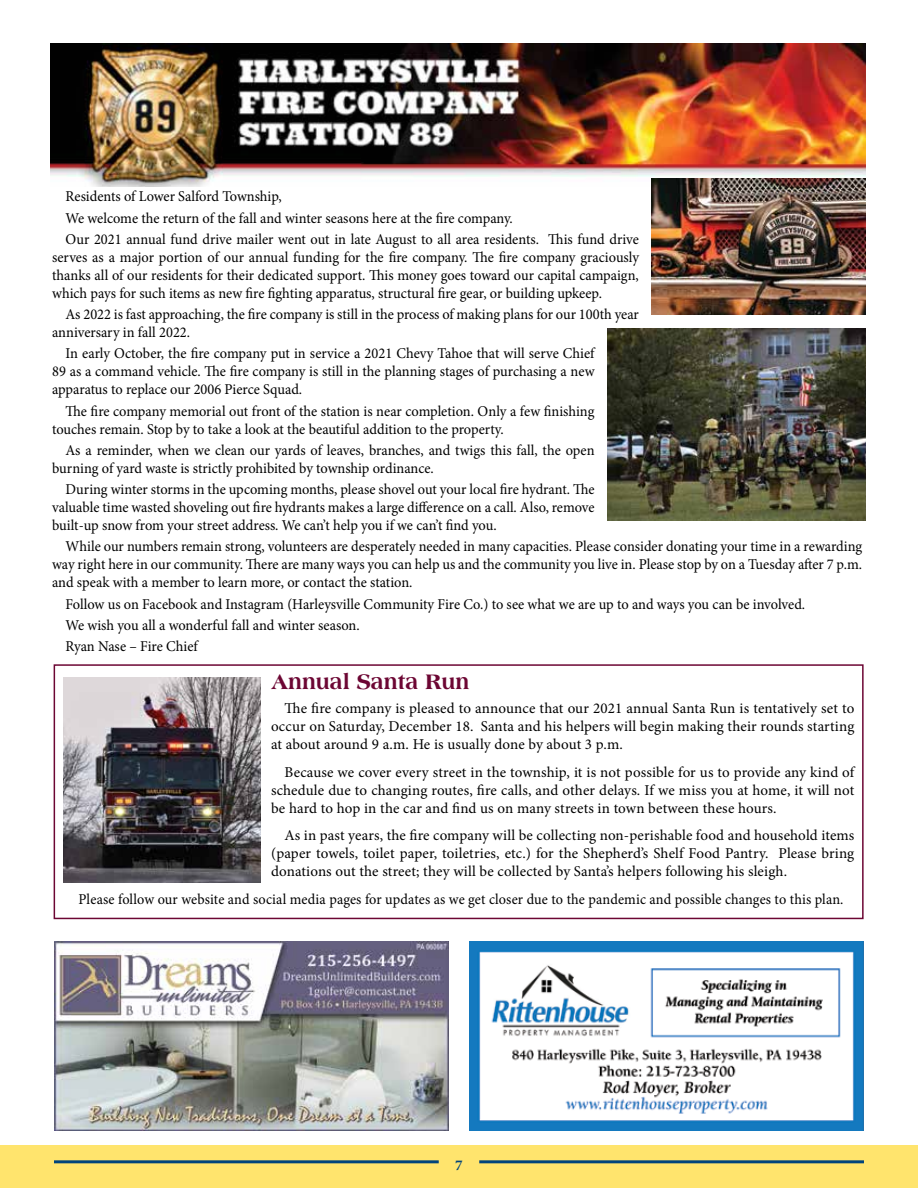
<style>
.page{position:relative;width:918px;height:1188px;background:#fff}
.page>*{position:absolute;margin:0;border:0;box-sizing:border-box;transform-origin:0 0}
.t1{font:800 22.5px "Americana";color:#6c0633;scale:.93 1}
.t2{font:15px/18px "Minion Pro";color:#000;scale:.96 1}
.t3{font:15px/18px "Minion Pro";color:#000;text-align:justify}
.t4{font:15px "Minion Pro";color:#000;scale:.95 1}
.t5{font:700 15px "Minion Pro";color:#00447c}
</style>
<div class="page">
<div style="left:0;top:1145px;width:918px;height:43px;background:#ffe46d"></div>
<hr style="left:54px;top:1160px;width:385px;height:3px;background:#00447c">
<hr style="left:479px;top:1160px;width:385px;height:3px;background:#00447c">
<img style="left:51px;top:44px;width:814px;height:142px">
<img style="left:608px;top:329px;width:257px;height:192px">
<div style="left:54px;top:664px;width:810px;height:255px;border:2px solid #6c0633"></div>
<img style="left:64px;top:677px;width:196px;height:205px">
<img style="left:470px;top:942px;width:394px;height:189px">
<img style="left:54px;top:942px;width:394px;height:189px">
<img style="left:652px;top:178px;width:213px;height:136px">
<p class="t2" style="left:66px;top:186px;width:599px;line-height:21.3px">Residents of Lower Salford Township,<br>We welcome the return of the fall and winter seasons here at the fire company.<br>Our 2021 annual fund drive mailer went out in late August to all area residents. This fund drive</p>
<p class="t2" style="left:52px;top:248px;width:613px;text-align:justify">serves as a major portion of our annual funding for the fire company. The fire company graciously thanks all of our residents for their dedicated support. This money goes toward our capital campaign, which pays for such items as new fire fighting apparatus, structural fire gear, or building upkeep.</p>
<p class="t2" style="left:52px;top:305px;width:613px;text-indent:13px">As 2022 is fast approaching, the fire company is still in the process of making plans for our 100th year anniversary in fall 2022.</p>
<p class="t2" style="left:52px;top:345px;width:567px;text-align:justify;text-indent:13px">In early October, the fire company put in service a 2021 Chevy Tahoe that will serve Chief 89 as a command vehicle. The fire company is still in the planning stages of purchasing a new apparatus to replace our 2006 Pierce Squad.</p>
<p class="t2" style="left:52px;top:402px;width:566px;text-indent:13px">The fire company memorial out front of the station is near completion. Only a few finishing touches remain. Stop by to take a look at the beautiful addition to the property.</p>
<p class="t2" style="left:52px;top:441px;width:567px;text-indent:13px">As a reminder, when we clean our yards of leaves, branches, and twigs this fall, the open burning of yard waste is strictly prohibited by township ordinance.</p>
<p class="t2" style="left:52px;top:480px;width:567px;text-align:justify;text-indent:13px">During winter storms in the upcoming months, please shovel out your local fire hydrant. The valuable time wasted shoveling out fire hydrants makes a large difference on a call. Also, remove built-up snow from your street address. We can’t help you if we can’t find you.</p>
<p class="t2" style="left:52px;top:538px;width:845px;text-align:justify;text-indent:13px">While our numbers remain strong, volunteers are desperately needed in many capacities. Please consider donating your time in a rewarding way right here in our community. There are many ways you can help us and the community you live in. Please stop by on a Tuesday after 7 p.m. and speak with a member to learn more, or contact the station.</p>
<p class="t2" style="left:66px;top:593px;width:772px;line-height:21.3px">Follow us on Facebook and Instagram (Harleysville Community Fire Co.) to see what we are up to and ways you can be involved.<br>We wish you all a wonderful fall and winter season.<br>Ryan Nase – Fire Chief</p>
<h1 class="t1" style="left:271px;top:669px;width:215px">Annual Santa Run</h1>
<p class="t3" style="left:271px;top:699px;width:585px;text-indent:14px">The fire company is pleased to announce that our 2021 annual Santa Run is tentatively set to occur on Saturday, December 18. Santa and his helpers will begin making their rounds starting at about around 9 a.m. He is usually done by about 3 p.m.</p>
<p class="t3" style="left:271px;top:763px;width:585px;text-indent:14px">Because we cover every street in the township, it is not possible for us to provide any kind of schedule due to changing routes, fire calls, and other delays. If we miss you at home, it will not be hard to hop in the car and find us on many streets in town between these hours.</p>
<p class="t3" style="left:271px;top:827px;width:585px;text-indent:14px">As in past years, the fire company will be collecting non-perishable food and household items (paper towels, toilet paper, toiletries, etc.) for the Shepherd’s Shelf Food Pantry. Please bring donations out the street; they will be collected by Santa’s helpers following his sleigh.</p>
<p class="t4" style="left:79px;top:889px;width:807px">Please follow our website and social media pages for updates as we get closer due to the pandemic and possible changes to this plan.</p>
<p class="t5" style="left:455px;top:1154px;width:9px">7</p>
</div>
